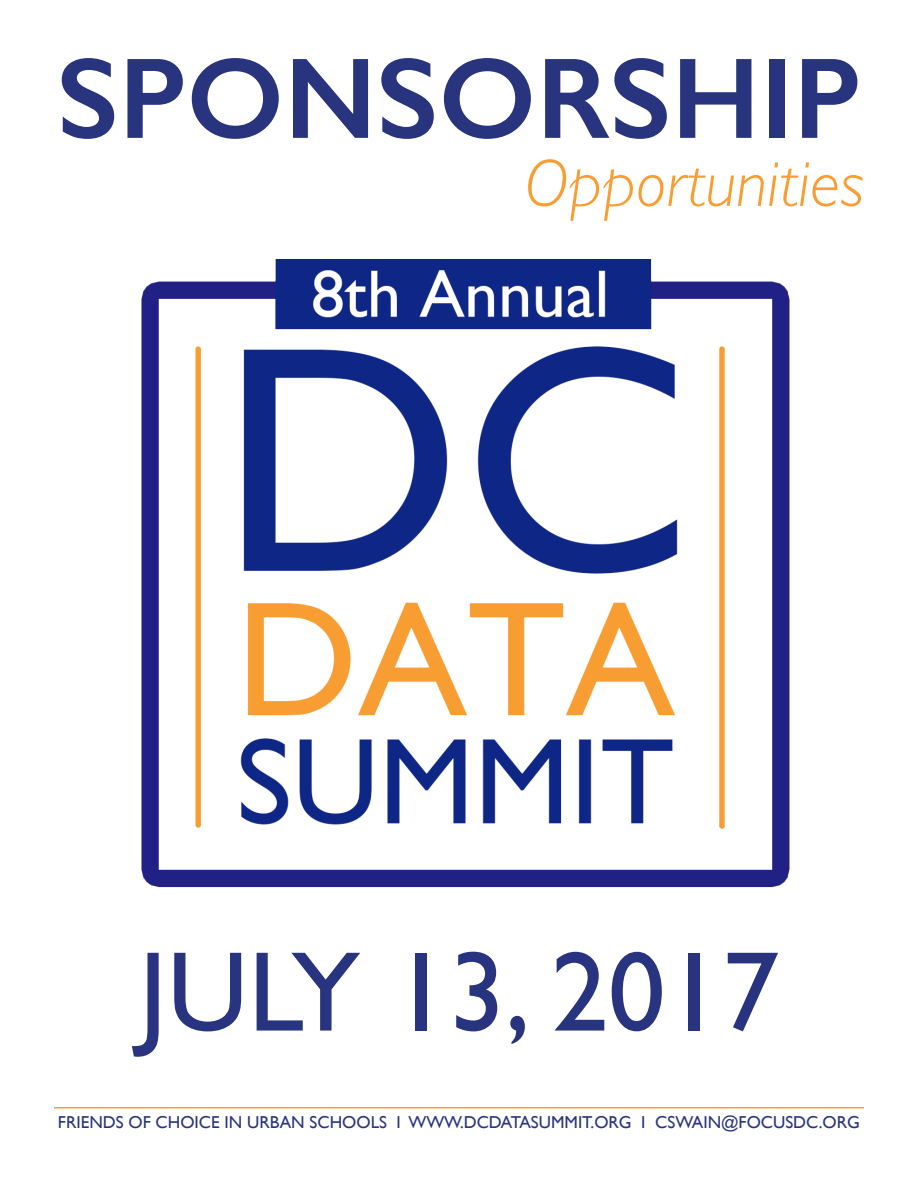
<style>
.page{position:relative;width:918px;height:1188px;background:#fff}
.page>*{position:absolute;margin:0;border:0;box-sizing:border-box;transform-origin:0 0}
.t1{font:600 115.5px "Gill Sans";color:#28347e}
.t2{font:114px "Gill Sans";color:#293480}
.t3{font:italic 300 67.5px "Gill Sans";color:#f89d31}
.t4{font:17.25px "Gill Sans";color:#293480}
</style>
<div class="page">
<hr style="left:54px;top:1107px;width:810px;height:1px;background:#f89d31">
<img style="left:141px;top:259px;width:649px;height:629px">
<p class="t1" style="left:57px;top:29px;width:805px">SPONSORSHIP</p>
<p class="t3" style="left:524px;top:145px;width:341px">Opportunities</p>
<p class="t2" style="left:139px;top:925px;width:642px">JULY 13, 2017</p>
<p class="t4" style="left:58px;top:1112px;width:804px">FRIENDS OF CHOICE IN URBAN SCHOOLS I WWW.DCDATASUMMIT.ORG I CSWAIN@FOCUSDC.ORG</p>
</div>
